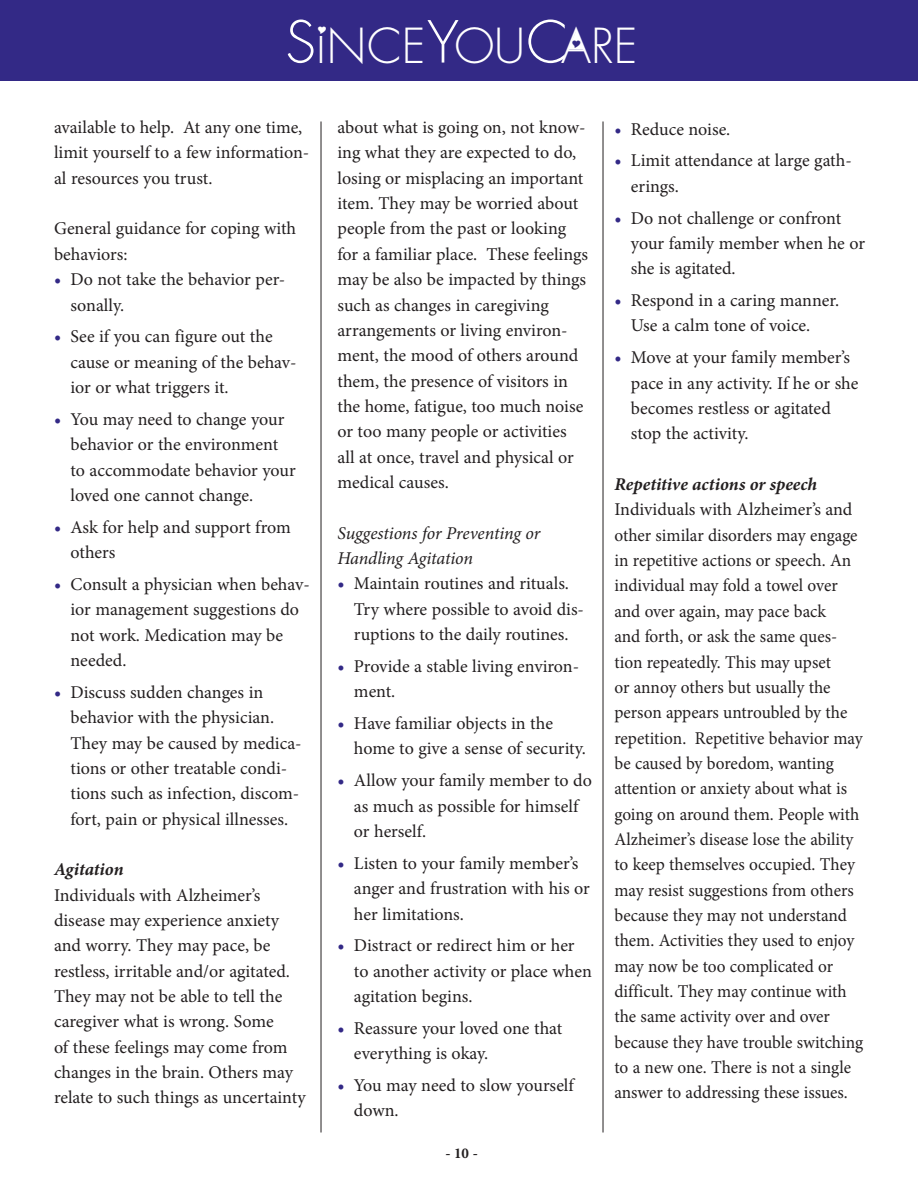
<style>
.page{position:relative;width:918px;height:1188px;background:#fff}
.page>*{position:absolute;margin:0;border:0;box-sizing:border-box;transform-origin:0 0}
.t1{font:300 46.95px "Futura";color:#fff}
.t2{font:18px/25.3px "Minion Pro";letter-spacing:-.005em;color:#231f20}
.t3{font:italic 18px/25.3px "Minion Pro";letter-spacing:-.01em;color:#231f20}
.t4{font:italic 700 18px "Minion Pro";color:#231f20}
.t5{font:700 15px "Minion Pro";color:#231f20}
.s1{font-size:56.4px}
.s2{font-weight:700;color:#332986}
</style>
<div class="page">
<div style="left:0;top:0;width:918px;height:81px;background:#332986"></div>
<hr style="left:321px;top:122px;width:1px;height:1010px;background:#231f20">
<hr style="left:603px;top:122px;width:1px;height:1010px;background:#231f20">
<svg style="left:568px;top:30px;width:17px;height:19px"></svg>
<h1 class="t1" style="left:285px;top:15px;width:354px"><span class="s1">S</span>INCE<span class="s1">Y</span>OU<span class="s1">C</span>ARE</h1>
<p class="t2" style="left:54px;top:115px;width:257px">available to help. At any one time, limit yourself to a few information&shy;al resources you trust.</p>
<p class="t2" style="left:54px;top:216px;width:244px">General guidance for coping with behaviors:</p>
<p class="t2" style="left:70px;top:267px;width:216px;text-indent:-16px"><span class="s2">•</span> Do not take the behavior per&shy;sonally.</p>
<p class="t2" style="left:70px;top:324px;width:228px;text-indent:-16px"><span class="s2">•</span> See if you can figure out the cause or meaning of the behav&shy;ior or what triggers it.</p>
<p class="t2" style="left:70px;top:407px;width:227px;text-indent:-16px"><span class="s2">•</span> You may need to change your behavior or the environment to accommodate behavior your loved one cannot change.</p>
<p class="t2" style="left:70px;top:514px;width:222px;text-indent:-16px"><span class="s2">•</span> Ask for help and support from others</p>
<p class="t2" style="left:70px;top:572px;width:241px;text-indent:-16px"><span class="s2">•</span> Consult a physician when behav&shy;ior management suggestions do not work. Medication may be needed.</p>
<p class="t2" style="left:70px;top:679px;width:233px;text-indent:-16px"><span class="s2">•</span> Discuss sudden changes in behavior with the physician.<br>They may be caused by medica&shy;tions or other treatable condi&shy;tions such as infection, discom&shy;fort, pain or physical illnesses.</p>
<p class="t4" style="left:54px;top:857px;width:71px">Agitation</p>
<p class="t2" style="left:54px;top:882px;width:253px">Individuals with Alzheimer’s disease may experience anxiety and worry. They may pace, be restless, irritable and/or agitated.<br>They may not be able to tell the caregiver what is wrong. Some<br>of these feelings may come from changes in the brain. Others may relate to such things as uncertainty</p>
<p class="t2" style="left:337px;top:115px;width:252px">about what is going on, not know&shy;ing what they are expected to do, losing or misplacing an important item. They may be worried about people from the past or looking for a familiar place. These feelings may be also be impacted by things such as changes in caregiving arrangements or living environ&shy;ment, the mood of others around them, the presence of visitors in the home, fatigue, too much noise or too many people or activities all at once, travel and physical or medical causes.</p>
<p class="t3" style="left:337px;top:520px;width:204px">Suggestions for Preventing or<br>Handling Agitation</p>
<p class="t2" style="left:354px;top:571px;width:232px;text-indent:-16px"><span class="s2">•</span> Maintain routines and rituals.<br>Try where possible to avoid dis&shy;ruptions to the daily routines.</p>
<p class="t2" style="left:354px;top:654px;width:227px;text-indent:-16px"><span class="s2">•</span> Provide a stable living environ&shy;ment.</p>
<p class="t2" style="left:354px;top:711px;width:233px;text-indent:-16px"><span class="s2">•</span> Have familiar objects in the home to give a sense of security.</p>
<p class="t2" style="left:354px;top:768px;width:239px;text-indent:-16px"><span class="s2">•</span> Allow your family member to do as much as possible for himself or herself.</p>
<p class="t2" style="left:354px;top:850px;width:237px;text-indent:-16px"><span class="s2">•</span> Listen to your family member’s anger and frustration with his or her limitations.</p>
<p class="t2" style="left:354px;top:933px;width:239px;text-indent:-16px"><span class="s2">•</span> Distract or redirect him or her to another activity or place when agitation begins.</p>
<p class="t2" style="left:354px;top:1016px;width:210px;text-indent:-16px"><span class="s2">•</span> Reassure your loved one that everything is okay.</p>
<p class="t2" style="left:354px;top:1073px;width:221px;text-indent:-16px"><span class="s2">•</span> You may need to slow yourself down.</p>
<p class="t5" style="left:445px;top:1143px;width:34px">- 10 -</p>
<p class="t2" style="left:614px;top:116px;width:117px"><span class="s2">•</span> Reduce noise.</p>
<p class="t2" style="left:631px;top:148px;width:222px;text-indent:-16px"><span class="s2">•</span> Limit attendance at large gath&shy;erings.</p>
<p class="t2" style="left:631px;top:205px;width:236px;text-indent:-16px"><span class="s2">•</span> Do not challenge or confront your family member when he or she is agitated.</p>
<p class="t2" style="left:631px;top:288px;width:210px;text-indent:-16px"><span class="s2">•</span> Respond in a caring manner.<br>Use a calm tone of voice.</p>
<p class="t2" style="left:631px;top:345px;width:229px;text-indent:-16px"><span class="s2">•</span> Move at your family member’s pace in any activity. If he or she becomes restless or agitated stop the activity.</p>
<p class="t4" style="left:614px;top:471px;width:204px">Repetitive actions or speech</p>
<p class="t2" style="left:614px;top:497px;width:250px">Individuals with Alzheimer’s and other similar disorders may engage in repetitive actions or speech. An individual may fold a towel over and over again, may pace back<br>and forth, or ask the same ques&shy;tion repeatedly. This may upset<br>or annoy others but usually the person appears untroubled by the repetition. Repetitive behavior may be caused by boredom, wanting attention or anxiety about what is going on around them. People with Alzheimer’s disease lose the ability to keep themselves occupied. They may resist suggestions from others because they may not understand them. Activities they used to enjoy may now be too complicated or difficult. They may continue with the same activity over and over because they have trouble switching to a new one. There is not a single answer to addressing these issues.</p>
</div>
